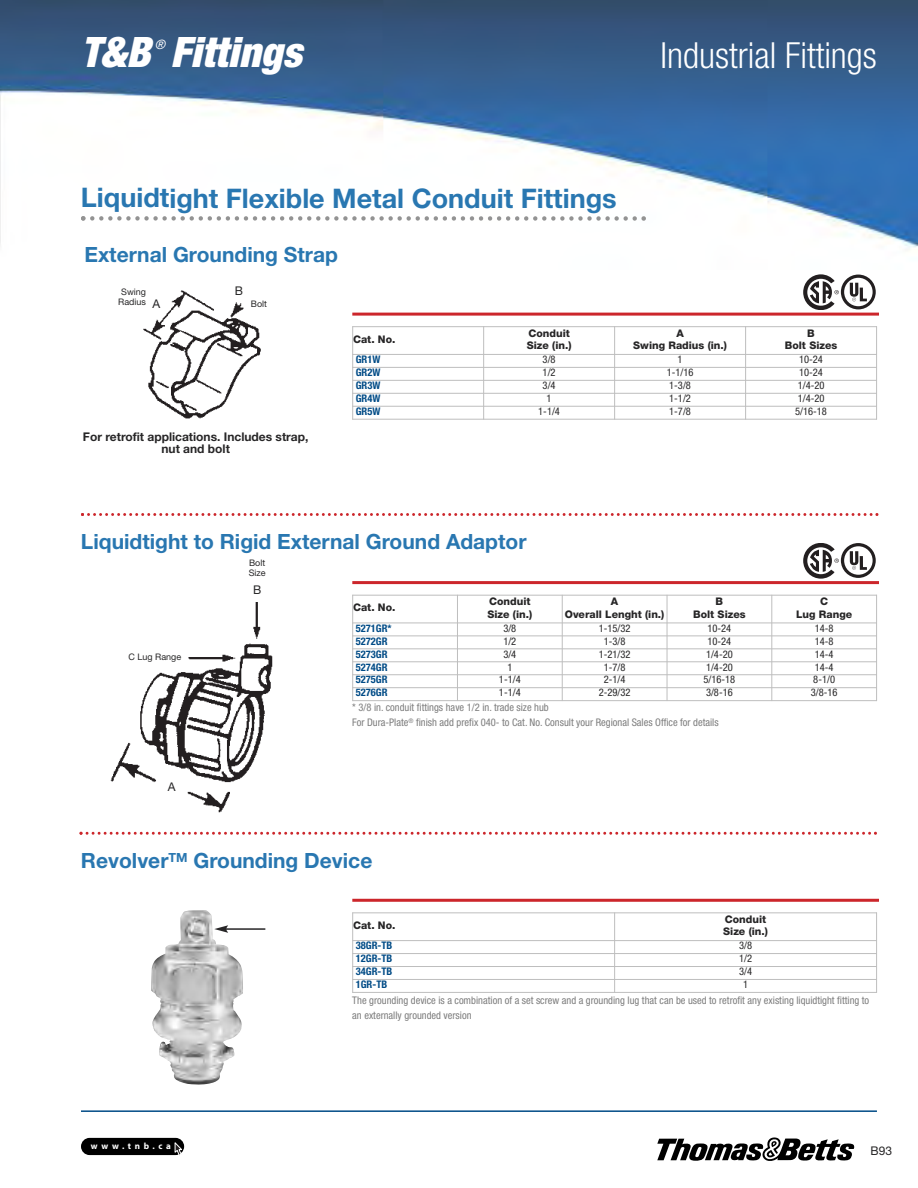
<style>
.page{position:relative;width:918px;height:1188px;background:#fff}
.page>*{position:absolute;margin:0;border:0;box-sizing:border-box;transform-origin:0 0}
.t1{font:italic 900 condensed 42px "Helvetica Neue LT Std";color:#fff}
.t2{font:300 condensed 36px "Helvetica Neue LT Std";color:#fff}
.t3{font:700 27px "Helvetica Neue LT Std";color:#2977b1}
.t4{font:700 21px "Helvetica Neue LT Std";color:#2977b1}
.t5{font:italic condensed 12.9px "Helvetica Neue LT Std";color:#fff}
.t6{font:700 12px/12px "Helvetica Neue LT Std";color:#272627;text-align:center}
.t7{font:12px "Helvetica Neue LT Std";color:#272627}
.t8{font:condensed 10.5px/15px "Helvetica Neue LT Std";color:#7d7d7d}
.t9{font:condensed 10.5px "Helvetica Neue LT Std";color:#272627}
.t10{font:800 10.5px/12.6px "Helvetica Neue LT Std";color:#272627;text-align:center}
.t11{font:700 condensed 10.5px "Helvetica Neue LT Std";color:#004b86}
.t12{font:9px/10.5px "Helvetica Neue LT Std";color:#272627}
.t13{font:700 9px "Myriad Pro";letter-spacing:.405em;color:#fff}
</style>
<div class="page">
<img style="left:0;top:0;width:918px;height:248px">
<img style="left:111px;top:602px;width:162px;height:211px">
<div style="left:161px;top:775px;width:21px;height:26px;background:#fff"></div>
<img style="left:151px;top:910px;width:92px;height:175px">
<hr style="left:226px;top:928px;width:39px;height:2px;background:#272627">
<svg style="left:214px;top:925px;width:14px;height:8px"></svg>
<img style="left:143px;top:290px;width:118px;height:129px">
<div style="left:249px;top:291px;width:46px;height:27px;background:#fff"></div>
<div style="left:103px;top:645px;width:80px;height:19px;background:#fff"></div>
<svg style="left:81px;top:513px;width:797px;height:3px"></svg>
<svg style="left:80px;top:832px;width:797px;height:3px"></svg>
<hr style="left:352px;top:326px;width:1px;height:94px;background:#bebebe">
<hr style="left:483px;top:326px;width:1px;height:94px;background:#bebebe">
<hr style="left:614px;top:326px;width:1px;height:94px;background:#bebebe">
<hr style="left:745px;top:326px;width:1px;height:94px;background:#bebebe">
<hr style="left:876px;top:326px;width:1px;height:94px;background:#bebebe">
<hr style="left:352px;top:326px;width:525px;height:1px;background:#bebebe">
<hr style="left:352px;top:354px;width:525px;height:1px;background:#bebebe">
<hr style="left:352px;top:367px;width:525px;height:1px;background:#bebebe">
<hr style="left:352px;top:380px;width:525px;height:1px;background:#bebebe">
<hr style="left:352px;top:393px;width:525px;height:1px;background:#bebebe">
<hr style="left:352px;top:406px;width:525px;height:1px;background:#bebebe">
<hr style="left:352px;top:419px;width:525px;height:1px;background:#bebebe">
<hr style="left:352px;top:313px;width:527px;height:3px;background:#cc262b">
<hr style="left:352px;top:595px;width:1px;height:106px;background:#bebebe">
<hr style="left:457px;top:595px;width:1px;height:106px;background:#bebebe">
<hr style="left:562px;top:595px;width:1px;height:106px;background:#bebebe">
<hr style="left:667px;top:595px;width:1px;height:106px;background:#bebebe">
<hr style="left:771px;top:595px;width:1px;height:106px;background:#bebebe">
<hr style="left:876px;top:595px;width:1px;height:106px;background:#bebebe">
<hr style="left:352px;top:595px;width:525px;height:1px;background:#bebebe">
<hr style="left:352px;top:623px;width:525px;height:1px;background:#bebebe">
<hr style="left:352px;top:636px;width:525px;height:1px;background:#bebebe">
<hr style="left:352px;top:648px;width:525px;height:1px;background:#bebebe">
<hr style="left:352px;top:661px;width:525px;height:1px;background:#bebebe">
<hr style="left:352px;top:674px;width:525px;height:1px;background:#bebebe">
<hr style="left:352px;top:687px;width:525px;height:1px;background:#bebebe">
<hr style="left:352px;top:700px;width:525px;height:1px;background:#bebebe">
<hr style="left:352px;top:581px;width:527px;height:3px;background:#cc262b">
<hr style="left:352px;top:912px;width:1px;height:81px;background:#bebebe">
<hr style="left:614px;top:912px;width:1px;height:81px;background:#bebebe">
<hr style="left:876px;top:912px;width:1px;height:81px;background:#bebebe">
<hr style="left:352px;top:912px;width:525px;height:1px;background:#bebebe">
<hr style="left:352px;top:940px;width:525px;height:1px;background:#bebebe">
<hr style="left:352px;top:953px;width:525px;height:1px;background:#bebebe">
<hr style="left:352px;top:966px;width:525px;height:1px;background:#bebebe">
<hr style="left:352px;top:979px;width:525px;height:1px;background:#bebebe">
<hr style="left:352px;top:992px;width:525px;height:1px;background:#bebebe">
<hr style="left:352px;top:899px;width:527px;height:3px;background:#cc262b">
<hr style="left:81px;top:1110px;width:796px;height:2px;background:#004b86">
<svg style="left:657px;top:1137px;width:197px;height:24px"></svg>
<div style="left:81px;top:1138px;width:103px;height:17px;background:#000;border-radius:9px"></div>
<svg style="left:175px;top:1143px;width:7px;height:13px"></svg>
<svg style="left:803px;top:275px;width:73px;height:35px"></svg>
<svg style="left:803px;top:543px;width:73px;height:35px"></svg>
<svg style="left:81px;top:216px;width:565px;height:5px"></svg>
<div style="left:146px;top:297px;width:18px;height:17px;background:#fff"></div>
<div style="left:230px;top:287px;width:18px;height:11px;background:#fff"></div>
<div style="left:87px;top:282px;width:61px;height:33px;background:#fff"></div>
<h1 class="t1" style="left:81px;top:38px;width:71px">T&amp;B</h1>
<p class="t5" style="left:155px;top:40px;width:12px">®</p>
<h1 class="t1" style="left:170px;top:38px;width:133px">Fittings</h1>
<h2 class="t2" style="left:661px;top:42px;width:218px">Industrial Fittings</h2>
<h3 class="t3" style="left:81px;top:188px;width:537px">Liquidtight Flexible Metal Conduit Fittings</h3>
<h3 class="t4" style="left:84px;top:247px;width:255px">External Grounding Strap</h3>
<p class="t12" style="left:121px;top:287px;width:26px">Swing</p>
<p class="t7" style="left:235px;top:287px;width:10px">B</p>
<p class="t12" style="left:118px;top:298px;width:29px">Radius</p>
<p class="t7" style="left:152px;top:299px;width:9px">A</p>
<p class="t12" style="left:251px;top:299px;width:18px">Bolt</p>
<p class="t6" style="left:83px;top:432px;width:227px">For retrofit applications. Includes strap, nut and bolt</p>
<p class="t10" style="left:353px;top:334px;width:44px">Cat. No.</p>
<p class="t10" style="left:527px;top:327px;width:46px;text-align:left">Conduit<br>Size (in.)</p>
<p class="t10" style="left:633px;top:327px;width:95px">A<br>Swing Radius (in.)</p>
<p class="t10" style="left:785px;top:327px;width:54px">B<br>Bolt Sizes</p>
<p class="t11" style="left:356px;top:356px;width:26px">GR1W</p>
<p class="t9" style="left:543px;top:356px;width:14px">3/8</p>
<p class="t9" style="left:678px;top:356px;width:7px">1</p>
<p class="t9" style="left:799px;top:356px;width:25px">10-24</p>
<p class="t11" style="left:356px;top:369px;width:26px">GR2W</p>
<p class="t9" style="left:543px;top:369px;width:14px">1/2</p>
<p class="t9" style="left:667px;top:369px;width:28px">1-1/16</p>
<p class="t9" style="left:799px;top:369px;width:25px">10-24</p>
<p class="t11" style="left:356px;top:382px;width:26px">GR3W</p>
<p class="t9" style="left:543px;top:382px;width:14px">3/4</p>
<p class="t9" style="left:669px;top:382px;width:23px">1-3/8</p>
<p class="t9" style="left:798px;top:382px;width:28px">1/4-20</p>
<p class="t11" style="left:356px;top:395px;width:26px">GR4W</p>
<p class="t9" style="left:547px;top:395px;width:7px">1</p>
<p class="t9" style="left:669px;top:395px;width:23px">1-1/2</p>
<p class="t9" style="left:798px;top:395px;width:28px">1/4-20</p>
<p class="t11" style="left:356px;top:407px;width:26px">GR5W</p>
<p class="t9" style="left:538px;top:407px;width:23px">1-1/4</p>
<p class="t9" style="left:669px;top:407px;width:23px">1-7/8</p>
<p class="t9" style="left:795px;top:407px;width:33px">5/16-18</p>
<h3 class="t4" style="left:81px;top:534px;width:447px">Liquidtight to Rigid External Ground Adaptor</h3>
<p class="t12" style="left:249px;top:558px;width:18px">Bolt<br>Size</p>
<p class="t12" style="left:129px;top:652px;width:54px">C Lug Range</p>
<p class="t7" style="left:168px;top:782px;width:9px">A</p>
<p class="t7" style="left:253px;top:585px;width:10px">B</p>
<p class="t10" style="left:353px;top:602px;width:44px">Cat. No.</p>
<p class="t10" style="left:487px;top:596px;width:46px;text-align:left">Conduit<br>Size (in.)</p>
<p class="t10" style="left:565px;top:596px;width:101px">A<br>Overall Lenght (in.)</p>
<p class="t10" style="left:693px;top:596px;width:54px">B<br>Bolt Sizes</p>
<p class="t10" style="left:796px;top:596px;width:58px">C<br>Lug Range</p>
<p class="t11" style="left:356px;top:624px;width:37px">5271GR*</p>
<p class="t9" style="left:503px;top:624px;width:14px">3/8</p>
<p class="t9" style="left:599px;top:624px;width:33px">1-15/32</p>
<p class="t9" style="left:707px;top:624px;width:25px">10-24</p>
<p class="t9" style="left:815px;top:624px;width:20px">14-8</p>
<p class="t11" style="left:356px;top:637px;width:33px">5272GR</p>
<p class="t9" style="left:503px;top:637px;width:14px">1/2</p>
<p class="t9" style="left:604px;top:637px;width:23px">1-3/8</p>
<p class="t9" style="left:707px;top:637px;width:25px">10-24</p>
<p class="t9" style="left:815px;top:637px;width:20px">14-8</p>
<p class="t11" style="left:356px;top:650px;width:33px">5273GR</p>
<p class="t9" style="left:503px;top:650px;width:14px">3/4</p>
<p class="t9" style="left:599px;top:650px;width:33px">1-21/32</p>
<p class="t9" style="left:706px;top:650px;width:28px">1/4-20</p>
<p class="t9" style="left:815px;top:650px;width:20px">14-4</p>
<p class="t11" style="left:356px;top:663px;width:33px">5274GR</p>
<p class="t9" style="left:507px;top:663px;width:7px">1</p>
<p class="t9" style="left:604px;top:663px;width:23px">1-7/8</p>
<p class="t9" style="left:706px;top:663px;width:28px">1/4-20</p>
<p class="t9" style="left:815px;top:663px;width:20px">14-4</p>
<p class="t11" style="left:356px;top:676px;width:33px">5275GR</p>
<p class="t9" style="left:499px;top:676px;width:23px">1-1/4</p>
<p class="t9" style="left:604px;top:676px;width:23px">2-1/4</p>
<p class="t9" style="left:704px;top:676px;width:33px">5/16-18</p>
<p class="t9" style="left:813px;top:676px;width:23px">8-1/0</p>
<p class="t11" style="left:356px;top:689px;width:33px">5276GR</p>
<p class="t9" style="left:499px;top:689px;width:23px">1-1/4</p>
<p class="t9" style="left:599px;top:689px;width:33px">2-29/32</p>
<p class="t9" style="left:706px;top:689px;width:28px">3/8-16</p>
<p class="t9" style="left:811px;top:689px;width:28px">3/8-16</p>
<p class="t8" style="left:352px;top:701px;width:368px">* 3/8 in. conduit fittings have 1/2 in. trade size hub<br>For Dura-Plate<sup>®</sup> finish add prefix 040- to Cat. No. Consult your Regional Sales Office for details</p>
<h3 class="t4" style="left:81px;top:853px;width:293px">Revolver<sup>TM</sup> Grounding Device</h3>
<p class="t10" style="left:353px;top:920px;width:44px">Cat. No.</p>
<p class="t10" style="left:723px;top:914px;width:46px;text-align:left">Conduit<br>Size (in.)</p>
<p class="t11" style="left:356px;top:942px;width:38px">38GR-TB</p>
<p class="t9" style="left:739px;top:942px;width:14px">3/8</p>
<p class="t11" style="left:356px;top:955px;width:38px">12GR-TB</p>
<p class="t9" style="left:739px;top:955px;width:14px">1/2</p>
<p class="t11" style="left:356px;top:968px;width:38px">34GR-TB</p>
<p class="t9" style="left:739px;top:968px;width:14px">3/4</p>
<p class="t11" style="left:356px;top:981px;width:33px">1GR-TB</p>
<p class="t9" style="left:743px;top:981px;width:7px">1</p>
<p class="t13" style="left:91px;top:1143px;width:81px">www.tnb.ca</p>
<p class="t8" style="left:352px;top:993px;width:518px">The grounding device is a combination of a set screw and a grounding lug that can be used to retrofit any existing liquidtight fitting to an externally grounded version</p>
<p class="t7" style="left:870px;top:1147px;width:23px">B93</p>
</div>
